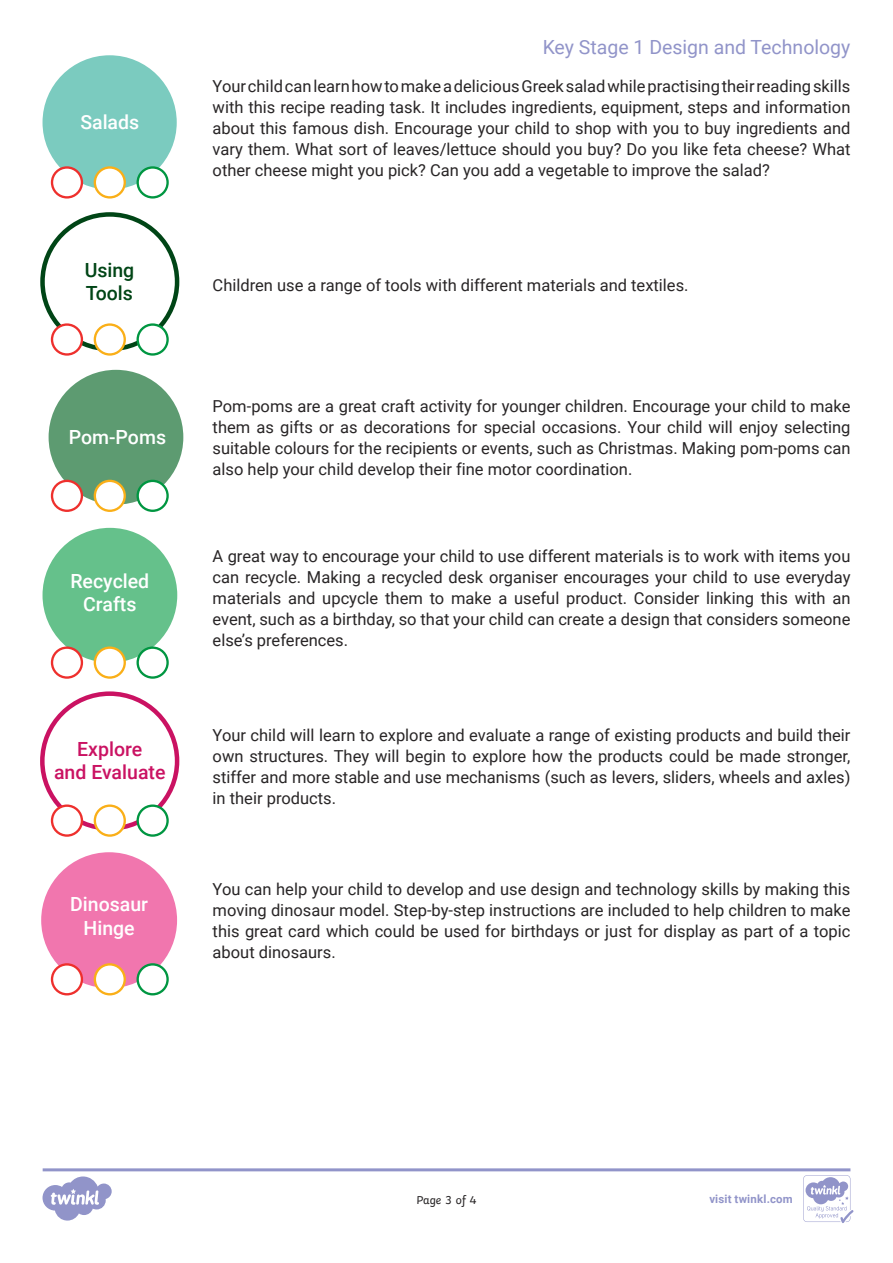
<style>
.page{position:relative;width:893px;height:1263px;background:#fff}
.page>*{position:absolute;margin:0;border:0;box-sizing:border-box;transform-origin:0 0}
.t1{font:500 19.5px/23.4px "Roboto";color:#fff;text-align:center}
.t2{font:19.5px "Roboto";color:#9194c9}
.t3{font:500 19.5px/23.4px "Roboto";color:#ca1262;text-align:center}
.t4{font:500 19.5px/23.4px "Roboto";color:#004516}
.Adult_Body_Copy{font:16.5px/21px "Roboto";color:#282526;text-align:justify}
.t5{font:12px "Twinkl";letter-spacing:-.005em;color:#282526}
.t6{font:700 11.4px "Roboto";letter-spacing:.02em;color:#9194c9}
</style>
<div class="page">
<div style="left:49px;top:370px;width:134px;height:135px;background:#5d9b71;border-radius:50%"></div>
<div style="left:43px;top:528px;width:134px;height:135px;background:#65c18b;border-radius:50%"></div>
<div style="left:40px;top:691px;width:139px;height:140px;border:4px solid #ca1262;border-radius:50%"></div>
<div style="left:43px;top:55px;width:134px;height:134px;background:#7bcbbf;border-radius:50%"></div>
<div style="left:40px;top:212px;width:139px;height:139px;border:4px solid #004516;border-radius:50%"></div>
<div style="left:41px;top:852px;width:136px;height:136px;background:#f176ae;border-radius:50%"></div>
<div style="left:52px;top:167px;width:30px;height:30px;background:#fff;border-radius:50%"></div>
<div style="left:51px;top:166px;width:32px;height:33px;border:2px solid #ee302d;border-radius:50%"></div>
<div style="left:95px;top:167px;width:30px;height:30px;background:#fff;border-radius:50%"></div>
<div style="left:94px;top:166px;width:32px;height:33px;border:2px solid #faaf18;border-radius:50%"></div>
<div style="left:138px;top:167px;width:30px;height:30px;background:#fff;border-radius:50%"></div>
<div style="left:137px;top:166px;width:32px;height:33px;border:2px solid #009641;border-radius:50%"></div>
<div style="left:52px;top:325px;width:30px;height:29px;background:#fff;border-radius:50%"></div>
<div style="left:51px;top:323px;width:32px;height:33px;border:2px solid #ee302d;border-radius:50%"></div>
<div style="left:95px;top:325px;width:30px;height:29px;background:#fff;border-radius:50%"></div>
<div style="left:94px;top:323px;width:32px;height:33px;border:2px solid #faaf18;border-radius:50%"></div>
<div style="left:138px;top:325px;width:30px;height:29px;background:#fff;border-radius:50%"></div>
<div style="left:137px;top:323px;width:32px;height:33px;border:2px solid #009641;border-radius:50%"></div>
<div style="left:52px;top:481px;width:30px;height:30px;background:#fff;border-radius:50%"></div>
<div style="left:51px;top:480px;width:32px;height:32px;border:2px solid #ee302d;border-radius:50%"></div>
<div style="left:95px;top:481px;width:30px;height:30px;background:#fff;border-radius:50%"></div>
<div style="left:94px;top:480px;width:32px;height:32px;border:2px solid #faaf18;border-radius:50%"></div>
<div style="left:138px;top:481px;width:30px;height:30px;background:#fff;border-radius:50%"></div>
<div style="left:137px;top:480px;width:32px;height:32px;border:2px solid #009641;border-radius:50%"></div>
<div style="left:52px;top:648px;width:30px;height:29px;background:#fff;border-radius:50%"></div>
<div style="left:51px;top:646px;width:32px;height:33px;border:2px solid #ee302d;border-radius:50%"></div>
<div style="left:95px;top:648px;width:30px;height:29px;background:#fff;border-radius:50%"></div>
<div style="left:94px;top:646px;width:32px;height:33px;border:2px solid #faaf18;border-radius:50%"></div>
<div style="left:138px;top:648px;width:30px;height:29px;background:#fff;border-radius:50%"></div>
<div style="left:137px;top:646px;width:32px;height:33px;border:2px solid #009641;border-radius:50%"></div>
<div style="left:52px;top:806px;width:30px;height:29px;background:#fff;border-radius:50%"></div>
<div style="left:51px;top:804px;width:32px;height:33px;border:2px solid #ee302d;border-radius:50%"></div>
<div style="left:95px;top:806px;width:30px;height:29px;background:#fff;border-radius:50%"></div>
<div style="left:94px;top:804px;width:32px;height:33px;border:2px solid #faaf18;border-radius:50%"></div>
<div style="left:138px;top:806px;width:30px;height:29px;background:#fff;border-radius:50%"></div>
<div style="left:137px;top:804px;width:32px;height:33px;border:2px solid #009641;border-radius:50%"></div>
<div style="left:52px;top:964px;width:30px;height:30px;background:#fff;border-radius:50%"></div>
<div style="left:51px;top:963px;width:32px;height:32px;border:2px solid #ee302d;border-radius:50%"></div>
<div style="left:95px;top:964px;width:30px;height:30px;background:#fff;border-radius:50%"></div>
<div style="left:94px;top:963px;width:32px;height:32px;border:2px solid #faaf18;border-radius:50%"></div>
<div style="left:138px;top:964px;width:30px;height:30px;background:#fff;border-radius:50%"></div>
<div style="left:137px;top:963px;width:32px;height:32px;border:2px solid #009641;border-radius:50%"></div>
<svg style="left:43px;top:1168px;width:810px;height:55px"></svg>
<p class="t1" style="left:80px;top:110px;width:60px">Salads</p>
<p class="t4" style="left:85px;top:257px;width:51px">Using<br>Tools</p>
<p class="t1" style="left:69px;top:425px;width:99px">Pom-Poms</p>
<p class="t1" style="left:70px;top:568px;width:80px">Recycled<br>Crafts</p>
<p class="t3" style="left:54px;top:736px;width:113px">Explore<br>and Evaluate</p>
<p class="t1" style="left:70px;top:892px;width:79px">Dinosaur<br>Hinge</p>
<p class="t2" style="left:543px;top:34px;width:309px">Key Stage 1 Design and Technology</p>
<p class="Adult_Body_Copy" style="left:213px;top:75px;width:639px">Your child can learn how to make a delicious Greek salad while practising their reading skills with this recipe reading task. It includes ingredients, equipment, steps and information about this famous dish. Encourage your child to shop with you to buy ingredients and vary them. What sort of leaves/lettuce should you buy? Do you like feta cheese? What other cheese might you pick? Can you add a vegetable to improve the salad?</p>
<p class="Adult_Body_Copy" style="left:213px;top:274px;width:477px">Children use a range of tools with different materials and textiles.</p>
<p class="Adult_Body_Copy" style="left:213px;top:395px;width:639px">Pom-poms are a great craft activity for younger children. Encourage your child to make them as gifts or as decorations for special occasions. Your child will enjoy selecting suitable colours for the recipients or events, such as Christmas. Making pom-poms can also help your child develop their fine motor coordination.</p>
<p class="Adult_Body_Copy" style="left:213px;top:545px;width:639px">A great way to encourage your child to use different materials is to work with items you can recycle. Making a recycled desk organiser encourages your child to use everyday materials and upcycle them to make a useful product. Consider linking this with an event, such as a birthday, so that your child can create a design that considers someone else’s preferences.</p>
<p class="Adult_Body_Copy" style="left:213px;top:724px;width:639px">Your child will learn to explore and evaluate a range of existing products and build their own structures. They will begin to explore how the products could be made stronger, stiffer and more stable and use mechanisms (such as levers, sliders, wheels and axles) in their products.</p>
<p class="Adult_Body_Copy" style="left:213px;top:877px;width:639px">You can help your child to develop and use design and technology skills by making this moving dinosaur model. Step-by-step instructions are included to help children to make this great card which could be used for birthdays or just for display as part of a topic about dinosaurs.</p>
<p class="t5" style="left:416px;top:1191px;width:62px">Page 3 of 4</p>
<p class="t6" style="left:709px;top:1191px;width:85px">visit twinkl.com</p>
</div>
